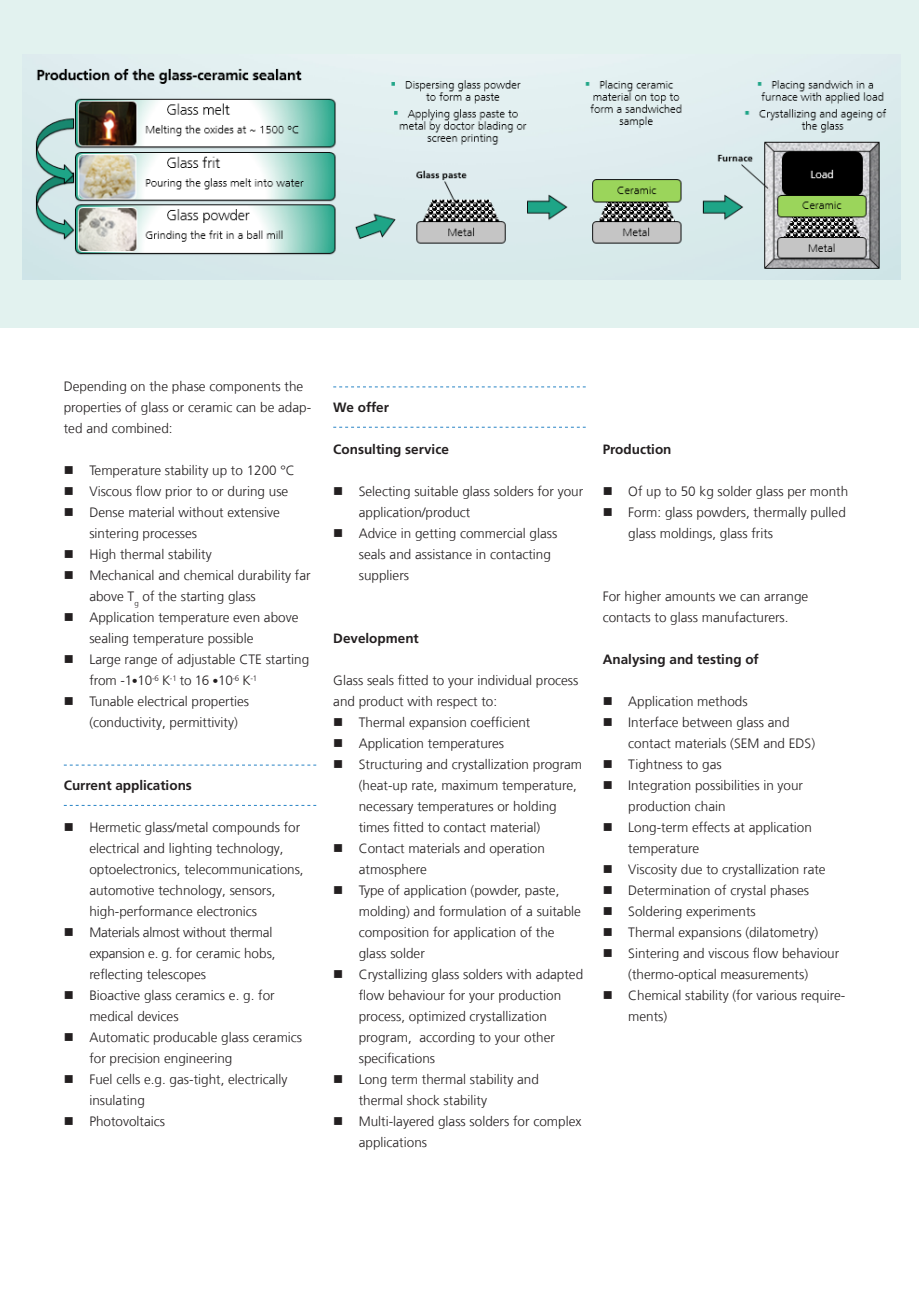
<style>
.page{position:relative;width:919px;height:1289px;background:#fff}
.page>*{position:absolute;margin:0;border:0;box-sizing:border-box;transform-origin:0 0}
._06_Fließtext{font:300 13.5px/21px "Frutiger LT Com";color:#231f20}
._06_Fließtext-2{font:300 13.5px/21px "Frutiger LT Com";letter-spacing:-.02em;color:#231f20}
._07_Zwischenüberschr{font:700 13.5px "Frutiger LT Com";color:#231f20}
._11_Zwischenüberschr{font:700 13.5px "Frutiger LT Com";color:#231f20}
.s1{font-size:12px}
</style>
<div class="page">
<div style="left:0;top:0;width:918px;height:328px;background:#e2f2ef"></div>
<svg style="left:64px;top:764px;width:252px;height:1px"></svg>
<svg style="left:64px;top:805px;width:252px;height:1px"></svg>
<svg style="left:333px;top:386px;width:252px;height:1px"></svg>
<svg style="left:333px;top:427px;width:252px;height:1px"></svg>
<img style="left:23px;top:68px;width:877px;height:211px">
<p class="_06_Fließtext" style="left:64px;top:376px;width:249px">Depending on the phase components the properties of glass or ceramic can be adap&shy;ted and combined:</p>
<p class="_06_Fließtext" style="left:89px;top:460px;width:207px">Temperature stability up to 1200 °C</p>
<p class="_06_Fließtext" style="left:89px;top:481px;width:200px">Viscous flow prior to or during use</p>
<p class="_06_Fließtext" style="left:89px;top:502px;width:192px">Dense material without extensive sintering processes</p>
<p class="_06_Fließtext" style="left:89px;top:544px;width:124px">High thermal stability</p>
<p class="_06_Fließtext" style="left:89px;top:565px;width:223px">Mechanical and chemical durability far above T<sub>g</sub> of the starting glass</p>
<p class="_06_Fließtext" style="left:89px;top:607px;width:211px">Application temperature even above sealing temperature possible</p>
<p class="_06_Fließtext" style="left:89px;top:649px;width:221px">Large range of adjustable CTE starting from -1<span class="s1">•</span>10<sup>-6</sup> K<sup>-1</sup> to 16 <span class="s1">•</span>10<sup>-6</sup> K<sup>-1</sup></p>
<p class="_06_Fließtext" style="left:89px;top:691px;width:161px">Tunable electrical properties (conductivity, permittivity)</p>
<p class="_11_Zwischenüberschr" style="left:64px;top:777px;width:130px">Current applications</p>
<p class="_06_Fließtext" style="left:89px;top:817px;width:216px">Hermetic glass/metal compounds for electrical and lighting technology, optoelectronics, telecommunications, automotive technology, sensors, high-performance electronics</p>
<p class="_06_Fließtext-2" style="left:89px;top:922px;width:188px">Materials almost without thermal expansion e. g. for ceramic hobs, reflecting telescopes</p>
<p class="_06_Fließtext" style="left:89px;top:985px;width:187px">Bioactive glass ceramics e. g. for medical devices</p>
<p class="_06_Fließtext" style="left:89px;top:1027px;width:214px">Automatic producable glass ceramics for precision engineering</p>
<p class="_06_Fließtext" style="left:89px;top:1069px;width:199px">Fuel cells e.g. gas-tight, electrically insulating</p>
<p class="_06_Fließtext" style="left:89px;top:1111px;width:77px">Photovoltaics</p>
<p class="_11_Zwischenüberschr" style="left:333px;top:399px;width:57px">We offer</p>
<p class="_07_Zwischenüberschr" style="left:333px;top:441px;width:117px">Consulting service</p>
<p class="_06_Fließtext" style="left:359px;top:481px;width:226px">Selecting suitable glass solders for your application/product</p>
<p class="_06_Fließtext" style="left:359px;top:523px;width:200px">Advice in getting commercial glass seals and assistance in contacting suppliers</p>
<p class="_07_Zwischenüberschr" style="left:333px;top:630px;width:87px">Development</p>
<p class="_06_Fließtext" style="left:333px;top:670px;width:247px">Glass seals fitted to your individual process and product with respect to:</p>
<p class="_06_Fließtext" style="left:359px;top:712px;width:173px">Thermal expansion coefficient</p>
<p class="_06_Fließtext" style="left:359px;top:733px;width:147px">Application temperatures</p>
<p class="_06_Fließtext" style="left:359px;top:754px;width:225px">Structuring and crystallization program (heat-up rate, maximum temperature, necessary temperatures or holding times fitted to contact material)</p>
<p class="_06_Fließtext" style="left:359px;top:838px;width:188px">Contact materials and operation atmosphere</p>
<p class="_06_Fließtext" style="left:359px;top:880px;width:224px">Type of application (powder, paste, molding) and formulation of a suitable composition for application of the glass solder</p>
<p class="_06_Fließtext" style="left:359px;top:964px;width:226px">Crystallizing glass solders with adapted flow behaviour for your production process, optimized crystallization program, according to your other specifications</p>
<p class="_06_Fließtext" style="left:359px;top:1069px;width:181px">Long term thermal stability and thermal shock stability</p>
<p class="_06_Fließtext" style="left:359px;top:1111px;width:224px">Multi-layered glass solders for complex applications</p>
<p class="_07_Zwischenüberschr" style="left:602px;top:441px;width:70px">Production</p>
<p class="_06_Fließtext" style="left:628px;top:481px;width:221px">Of up to 50 kg solder glass per month</p>
<p class="_06_Fließtext" style="left:628px;top:502px;width:219px">Form: glass powders, thermally pulled glass moldings, glass frits</p>
<p class="_06_Fließtext" style="left:602px;top:586px;width:207px">For higher amounts we can arrange contacts to glass manufacturers.</p>
<p class="_07_Zwischenüberschr" style="left:602px;top:651px;width:158px">Analysing and testing of</p>
<p class="_06_Fließtext" style="left:628px;top:691px;width:121px">Application methods</p>
<p class="_06_Fließtext" style="left:628px;top:712px;width:188px">Interface between glass and contact materials (SEM and EDS)</p>
<p class="_06_Fließtext" style="left:628px;top:754px;width:95px">Tightness to gas</p>
<p class="_06_Fließtext" style="left:628px;top:775px;width:176px">Integration possibilities in your production chain</p>
<p class="_06_Fließtext" style="left:628px;top:817px;width:185px">Long-term effects at application temperature</p>
<p class="_06_Fließtext" style="left:628px;top:859px;width:199px">Viscosity due to crystallization rate</p>
<p class="_06_Fließtext" style="left:628px;top:880px;width:182px">Determination of crystal phases</p>
<p class="_06_Fließtext" style="left:628px;top:901px;width:129px">Soldering experiments</p>
<p class="_06_Fließtext" style="left:628px;top:922px;width:191px">Thermal expansions (dilatometry)</p>
<p class="_06_Fließtext" style="left:628px;top:943px;width:212px">Sintering and viscous flow behaviour (thermo-optical measurements)</p>
<p class="_06_Fließtext" style="left:628px;top:985px;width:218px">Chemical stability (for various require&shy;ments)</p>
</div>
